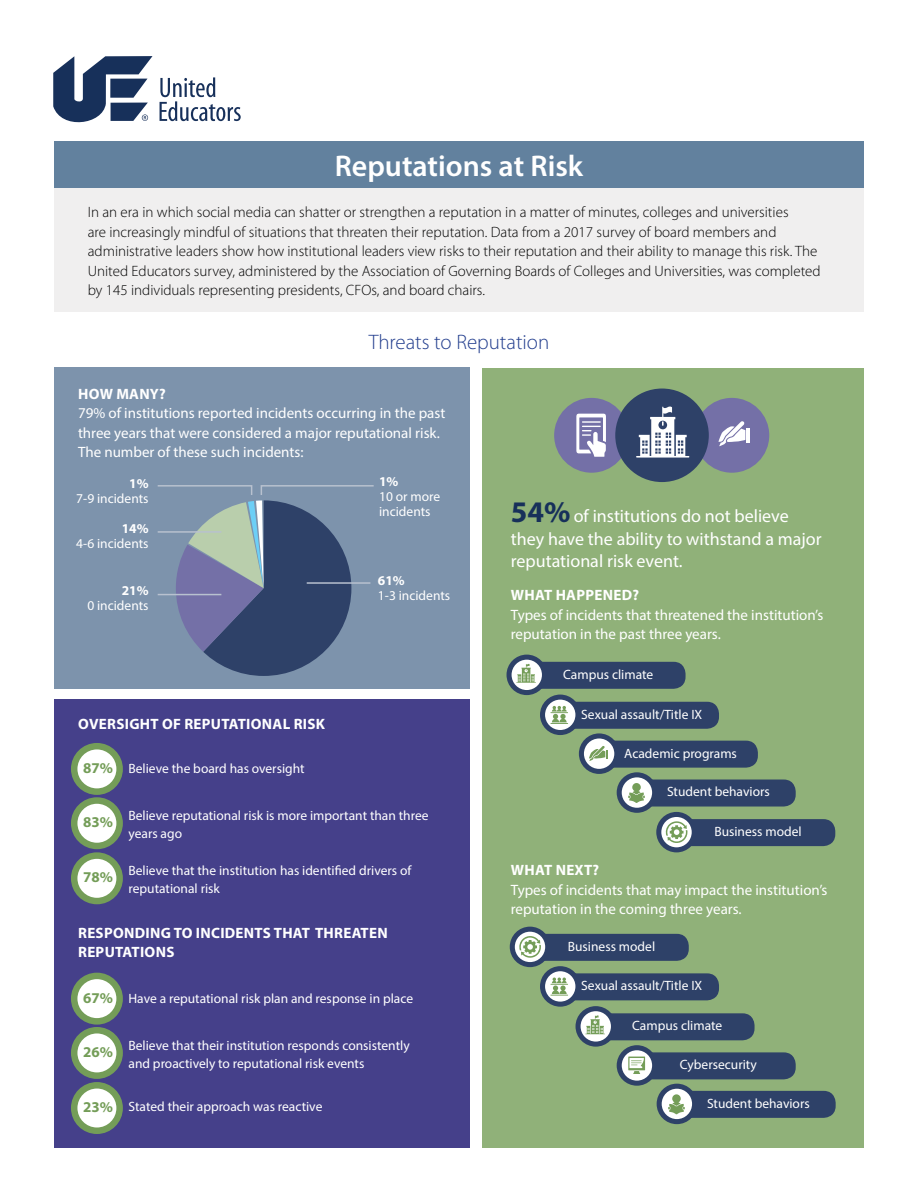
<style>
.page{position:relative;width:918px;height:1188px;background:#fff}
.page>*{position:absolute;margin:0;border:0;box-sizing:border-box;transform-origin:0 0}
.t1{font:600 30px "Myriad Pro";color:#fff}
.t2{font:300 21px "Myriad Pro";color:#25408f}
.t3{font:18px/22.5px "Myriad Pro";color:#fff}
.t4{font:300 15px/19.5px "Myriad Pro";color:#000}
.t5{font:15px/19.5px "Myriad Pro";color:#fff}
.t6{font:700 15px/19.5px "Myriad Pro";letter-spacing:.02em;color:#fff}
.t7{font:700 15px "Myriad Pro";color:#749d58}
.t8{font:13.5px/18px "Myriad Pro";color:#fff}
.t9{font:700 13.5px "Myriad Pro";color:#fff}
.s1{font-weight:700;font-size:30px;color:#17305a}
</style>
<div class="page">
<div style="left:483px;top:368px;width:381px;height:780px;background:#90b179"></div>
<div style="left:554px;top:398px;width:75px;height:75px;background:#7470a7;border-radius:50%"></div>
<div style="left:694px;top:398px;width:75px;height:75px;background:#7470a7;border-radius:50%"></div>
<svg style="left:53px;top:56px;width:100px;height:66px"></svg>
<svg style="left:160px;top:77px;width:81px;height:44px"></svg>
<div style="left:54px;top:141px;width:810px;height:47px;background:#62819e"></div>
<div style="left:54px;top:188px;width:810px;height:124px;background:#f0efef"></div>
<div style="left:54px;top:368px;width:416px;height:321px;background:#7d93ac"></div>
<div style="left:54px;top:699px;width:416px;height:449px;background:#45408a"></div>
<div style="left:615px;top:389px;width:94px;height:93px;background:#2e4168;border-radius:50%"></div>
<svg style="left:636px;top:406px;width:53px;height:52px"></svg>
<hr style="left:746px;top:428px;width:4px;height:15px;background:#fff">
<svg style="left:718px;top:421px;width:27px;height:25px"></svg>
<div style="left:507px;top:655px;width:40px;height:40px;background:#2e4168;border-radius:50%"></div>
<div style="left:512px;top:660px;width:30px;height:30px;background:#fff;border-radius:50%"></div>
<svg style="left:516px;top:662px;width:170px;height:27px;background:#475976"></svg>
<div style="left:71px;top:743px;width:52px;height:52px;background:#749d58;border-radius:50%"></div>
<div style="left:77px;top:749px;width:39px;height:39px;background:#fff;border-radius:50%"></div>
<div style="left:71px;top:973px;width:52px;height:52px;background:#749d58;border-radius:50%"></div>
<div style="left:77px;top:979px;width:39px;height:39px;background:#fff;border-radius:50%"></div>
<div style="left:71px;top:797px;width:52px;height:52px;background:#749d58;border-radius:50%"></div>
<div style="left:77px;top:804px;width:39px;height:39px;background:#fff;border-radius:50%"></div>
<div style="left:71px;top:1027px;width:52px;height:52px;background:#749d58;border-radius:50%"></div>
<div style="left:77px;top:1033px;width:39px;height:39px;background:#fff;border-radius:50%"></div>
<div style="left:71px;top:852px;width:52px;height:52px;background:#749d58;border-radius:50%"></div>
<div style="left:77px;top:859px;width:39px;height:39px;background:#fff;border-radius:50%"></div>
<div style="left:71px;top:1082px;width:52px;height:52px;background:#749d58;border-radius:50%"></div>
<div style="left:77px;top:1089px;width:39px;height:39px;background:#fff;border-radius:50%"></div>
<svg style="left:576px;top:1006px;width:40px;height:41px"></svg>
<div style="left:581px;top:1011px;width:30px;height:31px;background:#fff;border-radius:50%"></div>
<svg style="left:585px;top:1013px;width:170px;height:27px;background:#485a77"></svg>
<div style="left:540px;top:695px;width:40px;height:40px;background:#2e4168;border-radius:50%"></div>
<div style="left:545px;top:700px;width:30px;height:30px;background:#fff;border-radius:50%"></div>
<svg style="left:550px;top:702px;width:169px;height:27px;background:#465976"></svg>
<div style="left:540px;top:966px;width:40px;height:41px;background:#2e4168;border-radius:50%"></div>
<div style="left:545px;top:971px;width:30px;height:31px;background:#fff;border-radius:50%"></div>
<svg style="left:550px;top:973px;width:169px;height:27px;background:#475976"></svg>
<div style="left:579px;top:733px;width:40px;height:41px;background:#2e4168;border-radius:50%"></div>
<div style="left:584px;top:739px;width:30px;height:30px;background:#fff;border-radius:50%"></div>
<svg style="left:589px;top:741px;width:169px;height:27px;background:#485a77"></svg>
<div style="left:617px;top:772px;width:40px;height:41px;background:#2e4168;border-radius:50%"></div>
<div style="left:622px;top:777px;width:30px;height:31px;background:#fff;border-radius:50%"></div>
<svg style="left:628px;top:780px;width:168px;height:27px;background:#455874"></svg>
<div style="left:657px;top:1084px;width:40px;height:40px;background:#2e4168;border-radius:50%"></div>
<div style="left:662px;top:1089px;width:30px;height:30px;background:#fff;border-radius:50%"></div>
<svg style="left:668px;top:1091px;width:168px;height:27px;background:#445774"></svg>
<div style="left:656px;top:812px;width:41px;height:40px;background:#2e4168;border-radius:50%"></div>
<div style="left:661px;top:817px;width:31px;height:30px;background:#fff;border-radius:50%"></div>
<svg style="left:665px;top:819px;width:170px;height:27px;background:#465875"></svg>
<div style="left:510px;top:927px;width:40px;height:40px;background:#2e4168;border-radius:50%"></div>
<div style="left:515px;top:932px;width:30px;height:30px;background:#fff;border-radius:50%"></div>
<svg style="left:519px;top:934px;width:170px;height:27px;background:#465875"></svg>
<div style="left:617px;top:1045px;width:40px;height:41px;background:#2e4168;border-radius:50%"></div>
<div style="left:622px;top:1050px;width:30px;height:31px;background:#fff;border-radius:50%"></div>
<svg style="left:628px;top:1052px;width:168px;height:27px;background:#475976"></svg>
<svg style="left:576px;top:414px;width:30px;height:43px"></svg>
<svg style="left:157px;top:485px;width:217px;height:191px"></svg>
<hr style="left:307px;top:582px;width:63px;height:2px;background:#b8c1cf">
<hr style="left:158px;top:531px;width:63px;height:2px;background:#b8c1cf">
<hr style="left:158px;top:594px;width:63px;height:1px;background:#b8c1cf">
<p class="t1" style="left:335px;top:147px;width:250px">Reputations at Risk</p>
<p class="t4" style="left:88px;top:202px;width:734px">In an era in which social media can shatter or strengthen a reputation in a matter of minutes, colleges and universities<br>are increasingly mindful of situations that threaten their reputation. Data from a 2017 survey of board members and administrative leaders show how institutional leaders view risks to their reputation and their ability to manage this risk. The United Educators survey, administered by the Association of Governing Boards of Colleges and Universities, was completed by 145 individuals representing presidents, CFOs, and board chairs.</p>
<p class="t2" style="left:369px;top:329px;width:182px">Threats to Reputation</p>
<p class="t6" style="left:78px;top:384px;width:89px">HOW MANY?</p>
<p class="t5" style="left:78px;top:403px;width:369px">79% of institutions reported incidents occurring in the past three years that were considered a major reputational risk.<br>The number of these such incidents:</p>
<p class="t9" style="left:129px;top:475px;width:21px">1%</p>
<p class="t8" style="left:76px;top:490px;width:74px">7-9 incidents</p>
<p class="t9" style="left:122px;top:519px;width:28px">14%</p>
<p class="t8" style="left:76px;top:534px;width:74px">4-6 incidents</p>
<p class="t9" style="left:122px;top:582px;width:28px">21%</p>
<p class="t8" style="left:87px;top:597px;width:63px">0 incidents</p>
<p class="t6" style="left:78px;top:713px;width:248px">OVERSIGHT OF REPUTATIONAL RISK</p>
<p class="t7" style="left:83px;top:758px;width:31px">87%</p>
<p class="t8" style="left:129px;top:759px;width:178px">Believe the board has oversight</p>
<p class="t9" style="left:379px;top:473px;width:21px">1%</p>
<p class="t8" style="left:379px;top:489px;width:63px;line-height:15px">10 or more incidents</p>
<p class="t9" style="left:378px;top:571px;width:28px">61%</p>
<p class="t8" style="left:378px;top:586px;width:74px">1-3 incidents</p>
<p class="t7" style="left:83px;top:812px;width:31px">83%</p>
<p class="t7" style="left:83px;top:867px;width:31px">78%</p>
<p class="t8" style="left:129px;top:807px;width:302px">Believe reputational risk is more important than three years ago</p>
<p class="t8" style="left:129px;top:862px;width:284px">Believe that the institution has identified drivers of reputational risk</p>
<p class="t6" style="left:78px;top:923px;width:311px">RESPONDING TO INCIDENTS THAT THREATEN<br>REPUTATIONS</p>
<p class="t7" style="left:83px;top:988px;width:31px">67%</p>
<p class="t7" style="left:83px;top:1042px;width:31px">26%</p>
<p class="t7" style="left:83px;top:1097px;width:31px">23%</p>
<p class="t8" style="left:129px;top:989px;width:286px">Have a reputational risk plan and response in place</p>
<p class="t8" style="left:129px;top:1036px;width:283px">Believe that their institution responds consistently and proactively to reputational risk events</p>
<p class="t8" style="left:129px;top:1097px;width:195px">Stated their approach was reactive</p>
<p class="t3" style="left:511px;top:505px;width:312px"><span class="s1">54%</span> of institutions do not believe they have the ability to withstand a major reputational risk event.</p>
<p class="t6" style="left:511px;top:585px;width:130px">WHAT HAPPENED?</p>
<p class="t5" style="left:511px;top:605px;width:314px">Types of incidents that threatened the institution’s reputation in the past three years.</p>
<p class="t8" style="left:563px;top:665px;width:92px">Campus climate</p>
<p class="t8" style="left:581px;top:705px;width:123px">Sexual assault/Title IX</p>
<p class="t8" style="left:624px;top:744px;width:114px">Academic programs</p>
<p class="t8" style="left:667px;top:783px;width:104px">Student behaviors</p>
<p class="t8" style="left:714px;top:822px;width:89px">Business model</p>
<p class="t6" style="left:511px;top:860px;width:90px">WHAT NEXT?</p>
<p class="t5" style="left:511px;top:880px;width:318px">Types of incidents that may impact the institution’s reputation in the coming three years.</p>
<p class="t8" style="left:568px;top:937px;width:89px">Business model</p>
<p class="t8" style="left:581px;top:977px;width:123px">Sexual assault/Title IX</p>
<p class="t8" style="left:632px;top:1016px;width:92px">Campus climate</p>
<p class="t8" style="left:680px;top:1056px;width:78px">Cybersecurity</p>
<p class="t8" style="left:707px;top:1094px;width:104px">Student behaviors</p>
</div>
